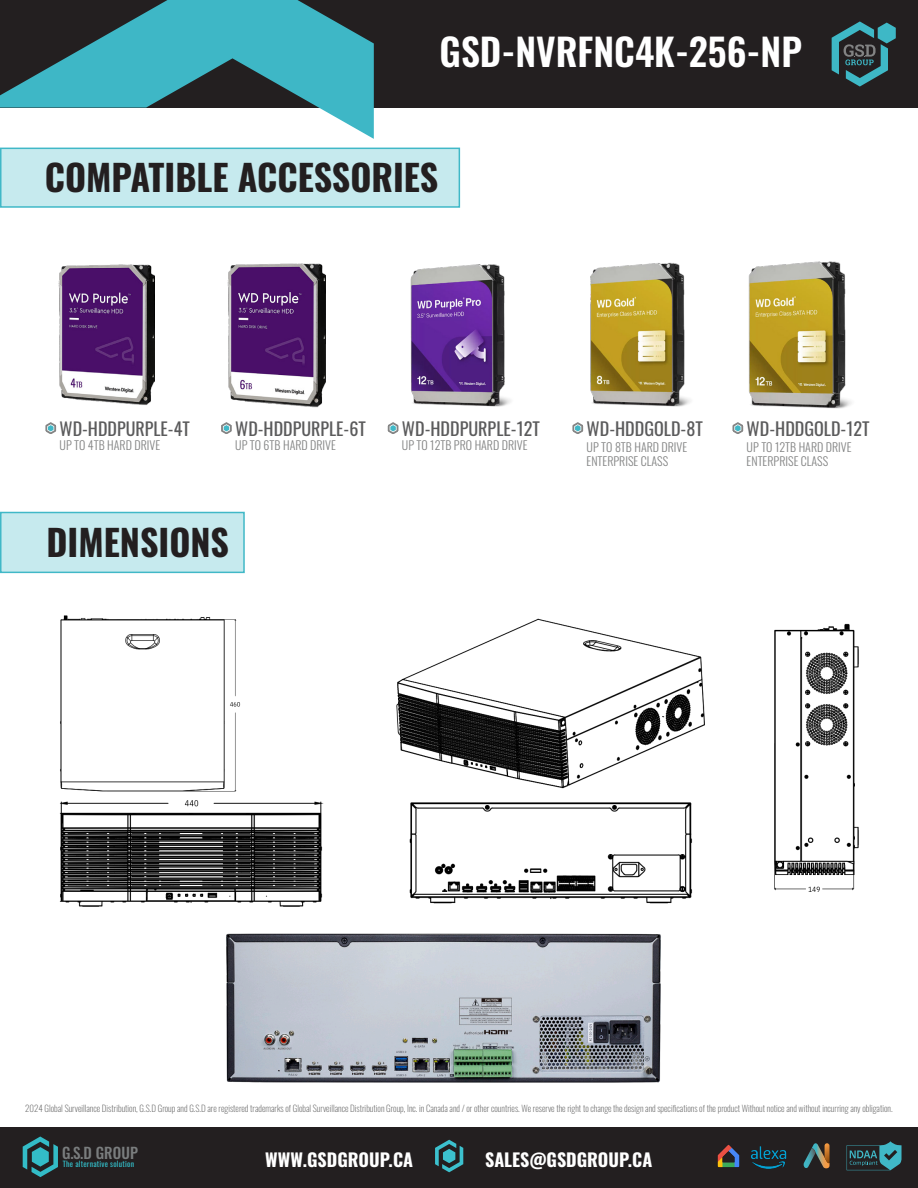
<style>
.page{position:relative;width:918px;height:1188px;background:#fff}
.page>*{position:absolute;margin:0;border:0;box-sizing:border-box;transform-origin:0 0}
.t1{font:600 37.5px "Oswald";color:#fff}
.t2{font:700 36px "Oswald";color:#231f20}
.t3{font:18.15px "Oswald";color:#5b5b5c}
.t4{font:700 18px "Oswald";color:#fff}
.t5{font:18px "Oswald";color:#5b5b5c}
.t6{font:500 15.15px "Oswald";letter-spacing:.01em;color:#7a7d7e}
.t7{font:300 12px "Oswald";color:#818282}
.t8{font:200 9px "Oswald";color:#5b5b5b}
.t9{font:7.8px "Oswald";letter-spacing:.03em;color:#33bcc7}
</style>
<div class="page">
<div style="left:0;top:1127px;width:918px;height:61px;background:#231f20"></div>
<svg style="left:435px;top:1140px;width:28px;height:32px"></svg>
<svg style="left:804px;top:1143px;width:26px;height:26px"></svg>
<svg style="left:23px;top:1137px;width:35px;height:40px"></svg>
<img style="left:717px;top:1144px;width:19px;height:24px">
<img style="left:736px;top:1146px;width:51px;height:23px">
<svg style="left:847px;top:1141px;width:55px;height:29px"></svg>
<div style="left:0;top:0;width:918px;height:108px;background:#231f20"></div>
<div style="left:1px;top:148px;width:458px;height:59px;background:#c6eaee"></div>
<div style="left:0;top:148px;width:460px;height:60px;border:2px solid #40b8c7"></div>
<svg style="left:0;top:0;width:374px;height:139px;fill:#3eb7c6"></svg>
<div style="left:1px;top:513px;width:243px;height:59px;background:#c6eaee"></div>
<div style="left:0;top:512px;width:245px;height:61px;border:2px solid #40b8c7"></div>
<img style="left:59px;top:615px;width:800px;height:292px">
<svg style="left:832px;top:21px;width:64px;height:66px"></svg>
<img style="left:226px;top:933px;width:435px;height:150px">
<svg style="left:221px;top:422px;width:11px;height:12px"></svg>
<img style="left:227px;top:263px;width:98px;height:144px">
<svg style="left:45px;top:422px;width:12px;height:12px"></svg>
<img style="left:58px;top:265px;width:96px;height:140px">
<svg style="left:387px;top:422px;width:12px;height:12px"></svg>
<img style="left:410px;top:264px;width:101px;height:143px">
<svg style="left:572px;top:422px;width:12px;height:12px"></svg>
<img style="left:590px;top:262px;width:101px;height:145px">
<svg style="left:732px;top:422px;width:12px;height:12px"></svg>
<img style="left:748px;top:261px;width:104px;height:148px">
<p class="t1" style="left:440px;top:32px;width:364px">GSD-NVRFNC4K-256-NP</p>
<p class="t2" style="left:45px;top:159px;width:395px">COMPATIBLE ACCESSORIES</p>
<p class="t5" style="left:60px;top:412px;width:132px">WD-HDDPURPLE-4T</p>
<p class="t5" style="left:235px;top:412px;width:132px">WD-HDDPURPLE-6T</p>
<p class="t7" style="left:60px;top:435px;width:102px">UP TO 4TB HARD DRIVE</p>
<p class="t7" style="left:235px;top:435px;width:102px">UP TO 6TB HARD DRIVE</p>
<p class="t2" style="left:46px;top:524px;width:184px">DIMENSIONS</p>
<p class="t3" style="left:402px;top:412px;width:140px">WD-HDDPURPLE-12T</p>
<p class="t7" style="left:402px;top:435px;width:127px">UP TO 12TB PRO HARD DRIVE</p>
<p class="t3" style="left:587px;top:412px;width:118px">WD-HDDGOLD-8T</p>
<p class="t7" style="left:587px;top:436px;width:102px">UP TO 8TB HARD DRIVE</p>
<p class="t7" style="left:587px;top:450px;width:83px">ENTERPRISE CLASS</p>
<p class="t3" style="left:747px;top:412px;width:125px">WD-HDDGOLD-12T</p>
<p class="t7" style="left:747px;top:436px;width:106px">UP TO 12TB HARD DRIVE</p>
<p class="t7" style="left:747px;top:450px;width:83px">ENTERPRISE CLASS</p>
<p class="t8" style="left:25px;top:1100px;width:869px">2024 Global Surveillance Distribution, G.S.D Group and G.S.D are registered trademarks of Global Surveillance Distribution Group, Inc. in Canada and / or other countries. We reserve the right to change the design and specifications of the product Without notice and without incurring any obligation.</p>
<p class="t4" style="left:265px;top:1150px;width:149px">WWW.GSDGROUP.CA</p>
<p class="t4" style="left:485px;top:1150px;width:169px">SALES@GSDGROUP.CA</p>
<p class="t6" style="left:62px;top:1145px;width:78px">G.S.D GROUP</p>
<p class="t9" style="left:63px;top:1157px;width:73px">The alternative solution</p>
</div>
